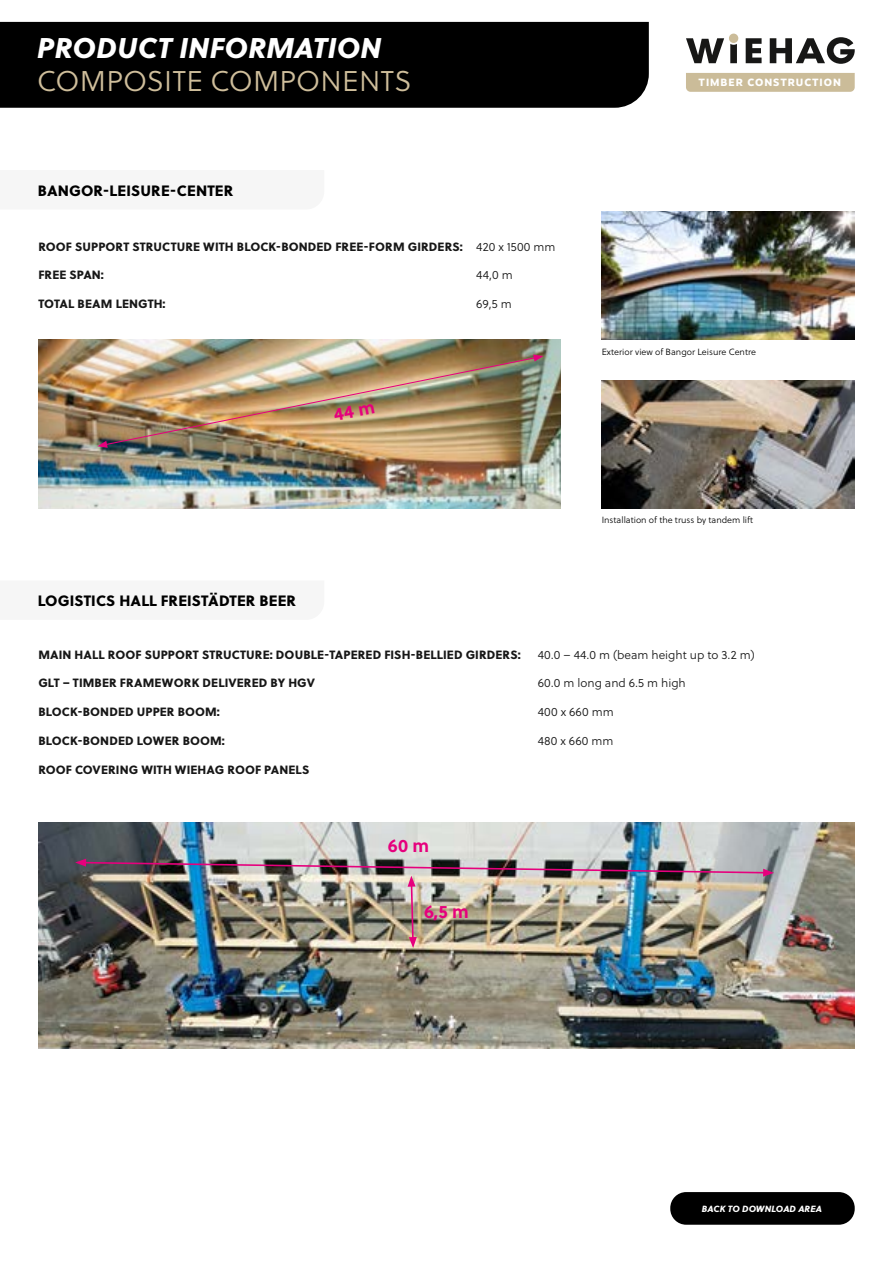
<style>
.page{position:relative;width:893px;height:1263px;background:#fff}
.page>*{position:absolute;margin:0;border:0;box-sizing:border-box;transform-origin:0 0}
.t1{font:28.5px "Soleil Lt";letter-spacing:.01em;color:#cfbe9b}
.t2{font:italic 28.5px "Soleil Xb";letter-spacing:.01em;color:#fff}
.t3{font:700 18px "Soleil";color:#e6007d}
.t4{font:15px "Soleil Xb";letter-spacing:.01em;color:#000}
.t5{font:12px "Soleil Xb";letter-spacing:.01em;color:#171717}
.t6{font:12px "Soleil Lt";color:#171717}
.t7{font:800 10.5px "Motiva Sans";letter-spacing:.09em;color:#fff}
.t8{font:9px "Soleil Lt";color:#000}
.t9{font:italic 9px "Soleil Xb";letter-spacing:.01em;color:#fff}
.s1{font-family:"Soleil Lt"}
</style>
<div class="page">
<div style="left:0;top:22px;width:649px;height:86px;background:#000"></div>
<svg style="left:686px;top:38px;width:38px;height:25px"></svg>
<svg style="left:746px;top:38px;width:16px;height:25px"></svg>
<svg style="left:770px;top:37px;width:85px;height:27px"></svg>
<svg style="left:730px;top:44px;width:7px;height:19px"></svg>
<div style="left:729px;top:34px;width:9px;height:9px;background:#cbbc99;border-radius:50%"></div>
<div style="left:686px;top:73px;width:169px;height:19px;background:#cbbc99"></div>
<div style="left:670px;top:1192px;width:185px;height:33px;background:#000;border-radius:16px"></div>
<img style="left:602px;top:212px;width:253px;height:127px">
<img style="left:602px;top:380px;width:253px;height:128px">
<img style="left:38px;top:339px;width:523px;height:169px">
<img style="left:38px;top:822px;width:817px;height:226px">
<img style="left:75px;top:859px;width:699px;height:89px">
<img style="left:97px;top:354px;width:446px;height:94px">
<h1 class="t2" style="left:37px;top:30px;width:346px">PRODUCT INFORMATION</h1>
<h1 class="t1" style="left:37px;top:64px;width:376px">COMPOSITE COMPONENTS</h1>
<p class="t4" style="left:38px;top:180px;width:197px">BANGOR-LEISURE-CENTER</p>
<p class="t5" style="left:38px;top:238px;width:518px">ROOF SUPPORT STRUCTURE WITH BLOCK-BONDED FREE-FORM GIRDERS: <span class="s1">420 x 1500 mm</span></p>
<p class="t5" style="left:38px;top:267px;width:67px">FREE SPAN:</p>
<p class="t6" style="left:476px;top:268px;width:38px">44,0 m</p>
<p class="t5" style="left:38px;top:296px;width:129px">TOTAL BEAM LENGTH:</p>
<p class="t6" style="left:476px;top:297px;width:37px">69,5 m</p>
<p class="t7" style="left:699px;top:74px;width:144px">TIMBER CONSTRUCTION</p>
<p class="t8" style="left:602px;top:346px;width:156px">Exterior view of Bangor Leisure Centre</p>
<p class="t4" style="left:38px;top:591px;width:260px">LOGISTICS HALL FREISTÄDTER BEER</p>
<p class="t8" style="left:602px;top:515px;width:153px">Installation of the truss by tandem lift</p>
<p class="t5" style="left:38px;top:646px;width:484px">MAIN HALL ROOF SUPPORT STRUCTURE: DOUBLE-TAPERED FISH-BELLIED GIRDERS:</p>
<p class="t6" style="left:538px;top:647px;width:218px">40.0 – 44.0 m (beam height up to 3.2 m)</p>
<p class="t5" style="left:38px;top:675px;width:278px">GLT – TIMBER FRAMEWORK DELIVERED BY HGV</p>
<p class="t6" style="left:538px;top:676px;width:150px">60.0 m long and 6.5 m high</p>
<p class="t5" style="left:38px;top:704px;width:183px">BLOCK-BONDED UPPER BOOM:</p>
<p class="t6" style="left:538px;top:705px;width:77px">400 x 660 mm</p>
<p class="t5" style="left:38px;top:733px;width:188px">BLOCK-BONDED LOWER BOOM:</p>
<p class="t6" style="left:538px;top:733px;width:77px">480 x 660 mm</p>
<p class="t5" style="left:38px;top:762px;width:272px">ROOF COVERING WITH WIEHAG ROOF PANELS</p>
<h2 class="t3" style="left:388px;top:834px;width:43px">60 m</h2>
<h2 class="t3" style="left:424px;top:900px;width:46px">6,5 m</h2>
<p class="t9" style="left:702px;top:1203px;width:121px">BACK TO DOWNLOAD AREA</p>
</div>
